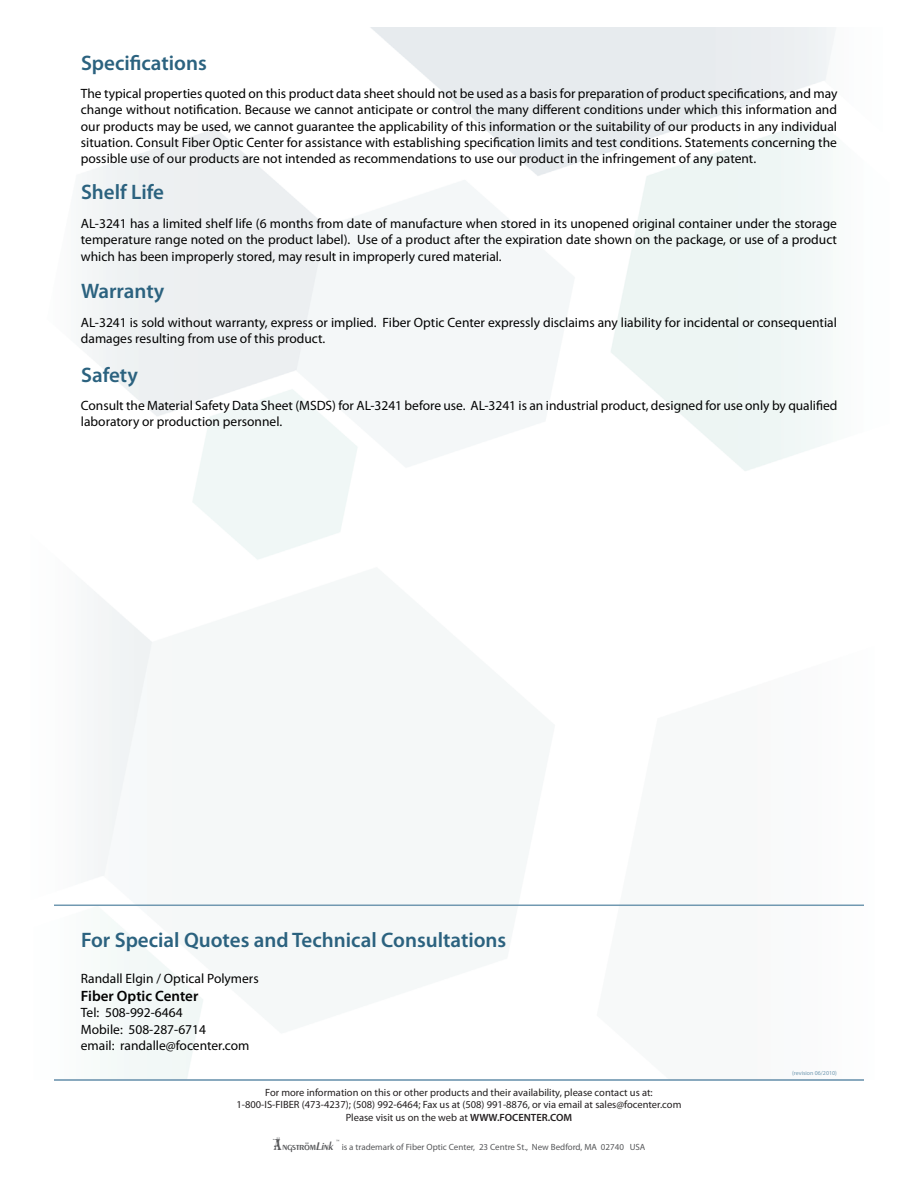
<style>
.page{position:relative;width:918px;height:1188px;background:#fff}
.page>*{position:absolute;margin:0;border:0;box-sizing:border-box;transform-origin:0 0}
.t1{font:600 21px "Myriad Pro";color:#2b627f}
.t2{font:600 15px "Myriad Pro";color:#020202}
.t3{font:13.5px/16.2px "Myriad Pro";color:#020202}
.t4{font:12px "Penwin Regular SWFTE";letter-spacing:-.05em;color:#57585a}
.t5{font:10.5px/12.6px "Myriad Pro";color:#231f20;text-align:center}
.t6{font:9px "Myriad Pro";color:#57585a}
.t7{font:6px "Myriad Pro";color:#7199b1}
.t8{font:6px "Penwin Regular SWFTE";color:#57585a}
.s1{font-weight:600}
.s2{font-family:"Max Circus";font-size:15px}
.s3{font-style:italic}
</style>
<div class="page">
<hr style="left:54px;top:1080px;width:810px;height:1px;background:#89a9be">
<hr style="left:54px;top:905px;width:810px;height:1px;background:#7199b1">
<h1 class="t1" style="left:81px;top:55px;width:127px">Specifications</h1>
<p class="t3" style="left:81px;top:87px;width:758px;text-align:justify">The typical properties quoted on this product data sheet should not be used as a basis for preparation of product specifications, and may change without notification. Because we cannot anticipate or control the many different conditions under which this information and our products may be used, we cannot guarantee the applicability of this information or the suitability of our products in any individual situation. Consult Fiber Optic Center for assistance with establishing specification limits and test conditions. Statements concerning the possible use of our products are not intended as recommendations to use our product in the infringement of any patent.</p>
<h1 class="t1" style="left:81px;top:184px;width:85px">Shelf Life</h1>
<p class="t3" style="left:81px;top:217px;width:758px;text-align:justify">AL-3241 has a limited shelf life (6 months from date of manufacture when stored in its unopened original container under the storage temperature range noted on the product label). Use of a product after the expiration date shown on the package, or use of a product which has been improperly stored, may result in improperly cured material.</p>
<h1 class="t1" style="left:81px;top:284px;width:85px">Warranty</h1>
<p class="t3" style="left:81px;top:315px;width:758px">AL-3241 is sold without warranty, express or implied. Fiber Optic Center expressly disclaims any liability for incidental or consequential damages resulting from use of this product.</p>
<h1 class="t1" style="left:81px;top:367px;width:59px">Safety</h1>
<p class="t3" style="left:81px;top:399px;width:758px">Consult the Material Safety Data Sheet (MSDS) for AL-3241 before use. AL-3241 is an industrial product, designed for use only by qualified laboratory or production personnel.</p>
<h1 class="t1" style="left:81px;top:932px;width:427px">For Special Quotes and technical Consultations</h1>
<p class="t3" style="left:81px;top:972px;width:179px">Randall Elgin / Optical Polymers</p>
<p class="t2" style="left:81px;top:990px;width:119px">Fiber optic Center</p>
<p class="t3" style="left:81px;top:1006px;width:170px">Tel: 508-992-6464<br>Mobile: 508-287-6714<br>email: randalle@focenter.com</p>
<p class="t5" style="left:237px;top:1087px;width:446px">For more information on this or other products and their availability, please contact us at:<br>1-800-IS-FIBER (473-4237); (508) 992-6464; Fax us at (508) 991-8876, or via email at sales@focenter.com<br>Please visit us on the web at <span class="s1">WWW.FoCEntEr.CoM</span></p>
<p class="t4" style="left:273px;top:1139px;width:62px"><span class="s2">Å</span>ngström<span class="s3">Link</span></p>
<p class="t8" style="left:335px;top:1138px;width:6px">™</p>
<p class="t6" style="left:342px;top:1143px;width:305px">is a trademark of Fiber Optic Center, 23 Centre St., New Bedford, MA 02740 USA</p>
<p class="t7" style="left:792px;top:1071px;width:46px">(revision 06/2010)</p>
</div>
